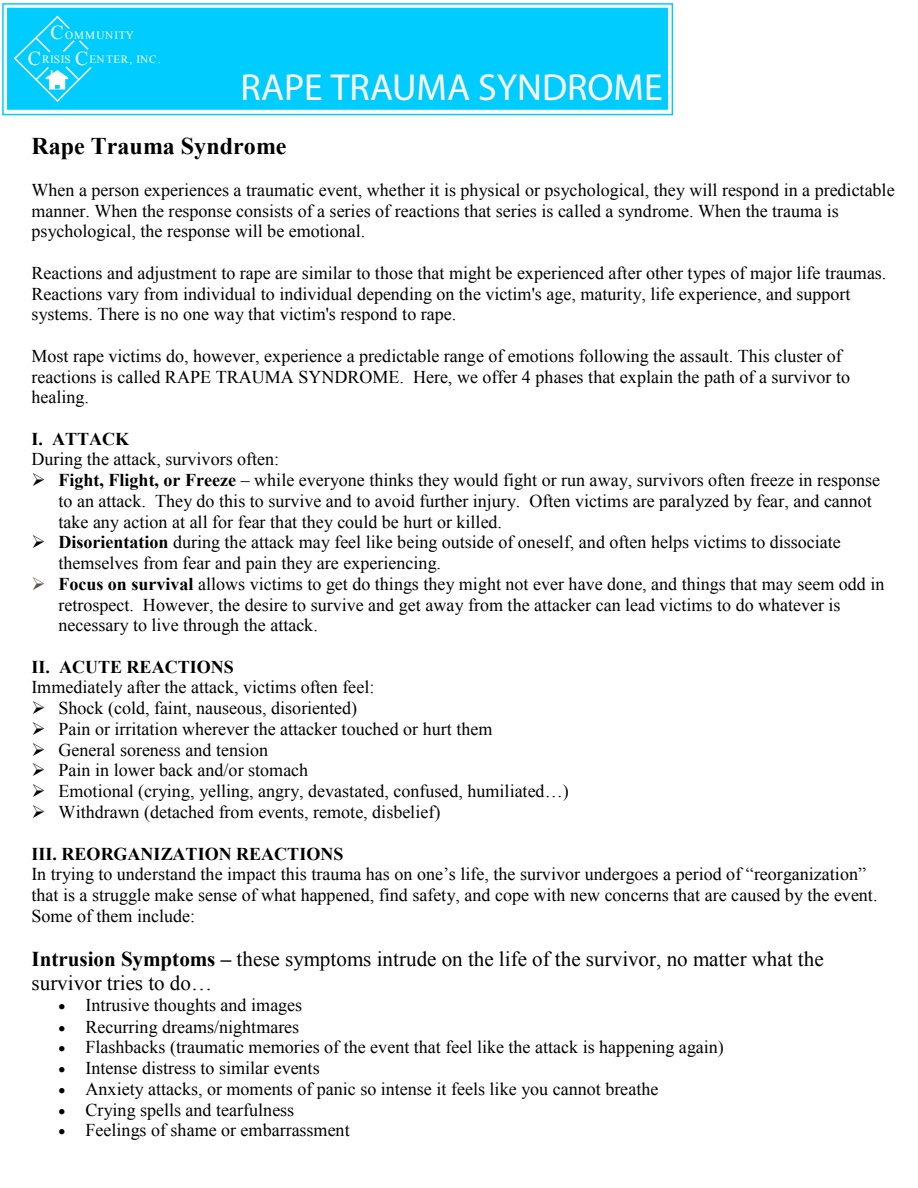
<style>
.page{position:relative;width:918px;height:1188px;background:#fff}
.page>*{position:absolute;margin:0;border:0;box-sizing:border-box;transform-origin:0 0}
.t1{font:37.8px "Myriad";color:#fff}
.t2{font:700 24px "Times New Roman";color:#000}
.t3{font:21.15px/24.2px "Times New Roman";letter-spacing:.005em;color:#000}
.t4{font:18px/20.7px "Times New Roman";color:#000}
.t5{font:700 18px "Times New Roman";color:#000}
.t6{font:11.25px/24.5px "Times New Roman";letter-spacing:.055em;color:#fff;text-align:center}
.s1{font-size:19.65px}
.s2{font-weight:700}
.s3{color:#5b5249}
</style>
<div class="page">
<div style="left:7px;top:8px;width:661px;height:102px;background:#0cf"></div>
<svg style="left:14px;top:16px;width:45px;height:43px"></svg>
<svg style="left:56px;top:16px;width:14px;height:13px"></svg>
<svg style="left:56px;top:67px;width:36px;height:35px"></svg>
<svg style="left:14px;top:57px;width:44px;height:44px"></svg>
<svg style="left:36px;top:38px;width:15px;height:14px"></svg>
<svg style="left:65px;top:66px;width:14px;height:14px"></svg>
<svg style="left:63px;top:40px;width:12px;height:12px"></svg>
<svg style="left:35px;top:67px;width:14px;height:14px"></svg>
<svg style="left:79px;top:40px;width:10px;height:10px"></svg>
<svg style="left:46px;top:70px;width:22px;height:19px"></svg>
<div style="left:2px;top:3px;width:671px;height:112px;border:2px solid #0cf"></div>
<p class="t6" style="left:28px;top:23px;width:134px"><span class="s1">C</span>OMMUNITY<br><span class="s1">C</span>RISIS <span class="s1">C</span>ENTER, INC.</p>
<h1 class="t1" style="left:241px;top:69px;width:424px">RAPE TRAUMA SYNDROME</h1>
<h2 class="t2" style="left:32px;top:129px;width:256px">Rape Trauma Syndrome</h2>
<p class="t4" style="left:32px;top:179px;width:865px">When a person experiences a traumatic event, whether it is physical or psychological, they will respond in a predictable manner. When the response consists of a series of reactions that series is called a syndrome. When the trauma is psychological, the response will be emotional.</p>
<p class="t4" style="left:32px;top:262px;width:856px">Reactions and adjustment to rape are similar to those that might be experienced after other types of major life traumas.<br>Reactions vary from individual to individual depending on the victim's age, maturity, life experience, and support systems. There is no one way that victim's respond to rape.</p>
<p class="t4" style="left:32px;top:345px;width:820px">Most rape victims do, however, experience a predictable range of emotions following the assault. This cluster of reactions is called RAPE TRAUMA SYNDROME. Here, we offer 4 phases that explain the path of a survivor to healing.</p>
<p class="t5" style="left:32px;top:427px;width:99px">I. ATTACK</p>
<p class="t4" style="left:32px;top:449px;width:249px">During the attack, survivors often:</p>
<p class="t4" style="left:59px;top:470px;width:823px;text-indent:-27px">➢ <span class="s2">Fight, Flight, or Freeze</span> – while everyone thinks they would fight or run away, survivors often freeze in response to an attack. They do this to survive and to avoid further injury. Often victims are paralyzed by fear, and cannot take any action at all for fear that they could be hurt or killed.</p>
<p class="t4" style="left:59px;top:532px;width:784px;text-indent:-27px">➢ <span class="s2">Disorientation</span> during the attack may feel like being outside of oneself, and often helps victims to dissociate themselves from fear and pain they are experiencing.</p>
<p class="t4" style="left:59px;top:573px;width:828px;text-indent:-27px"><span class="s3">➢</span> <span class="s2">Focus on survival</span> allows victims to get do things they might not ever have done, and things that may seem odd in retrospect. However, the desire to survive and get away from the attacker can lead victims to do whatever is necessary to live through the attack.</p>
<p class="t5" style="left:32px;top:655px;width:204px">II. ACUTE REACTIONS</p>
<p class="t4" style="left:32px;top:677px;width:344px">Immediately after the attack, victims often feel:</p>
<p class="t4" style="left:32px;top:698px;width:327px">➢ Shock (cold, faint, nauseous, disoriented)</p>
<p class="t4" style="left:32px;top:718px;width:462px">➢ Pain or irritation wherever the attacker touched or hurt them</p>
<p class="t4" style="left:32px;top:739px;width:238px">➢ General soreness and tension</p>
<p class="t4" style="left:32px;top:760px;width:278px">➢ Pain in lower back and/or stomach</p>
<p class="t4" style="left:32px;top:780px;width:539px">➢ Emotional (crying, yelling, angry, devastated, confused, humiliated…)</p>
<p class="t4" style="left:32px;top:801px;width:410px">➢ Withdrawn (detached from events, remote, disbelief)</p>
<p class="t5" style="left:32px;top:841px;width:313px">III. REORGANIZATION REACTIONS</p>
<p class="t4" style="left:32px;top:863px;width:847px">In trying to understand the impact this trauma has on one’s life, the survivor undergoes a period of “reorganization” that is a struggle make sense of what happened, find safety, and cope with new concerns that are caused by the event.<br>Some of them include:</p>
<p class="t3" style="left:32px;top:946px;width:794px"><span class="s2">Intrusion Symptoms –</span> these symptoms intrude on the life of the survivor, no matter what the survivor tries to do…</p>
<p class="t4" style="left:59px;top:995px;width:245px">• Intrusive thoughts and images</p>
<p class="t4" style="left:59px;top:1016px;width:242px">• Recurring dreams/nightmares</p>
<p class="t4" style="left:59px;top:1037px;width:667px">• Flashbacks (traumatic memories of the event that feel like the attack is happening again)</p>
<p class="t4" style="left:59px;top:1057px;width:263px">• Intense distress to similar events</p>
<p class="t4" style="left:59px;top:1078px;width:601px">• Anxiety attacks, or moments of panic so intense it feels like you cannot breathe</p>
<p class="t4" style="left:59px;top:1099px;width:237px">• Crying spells and tearfulness</p>
<p class="t4" style="left:59px;top:1120px;width:293px">• Feelings of shame or embarrassment</p>
</div>
